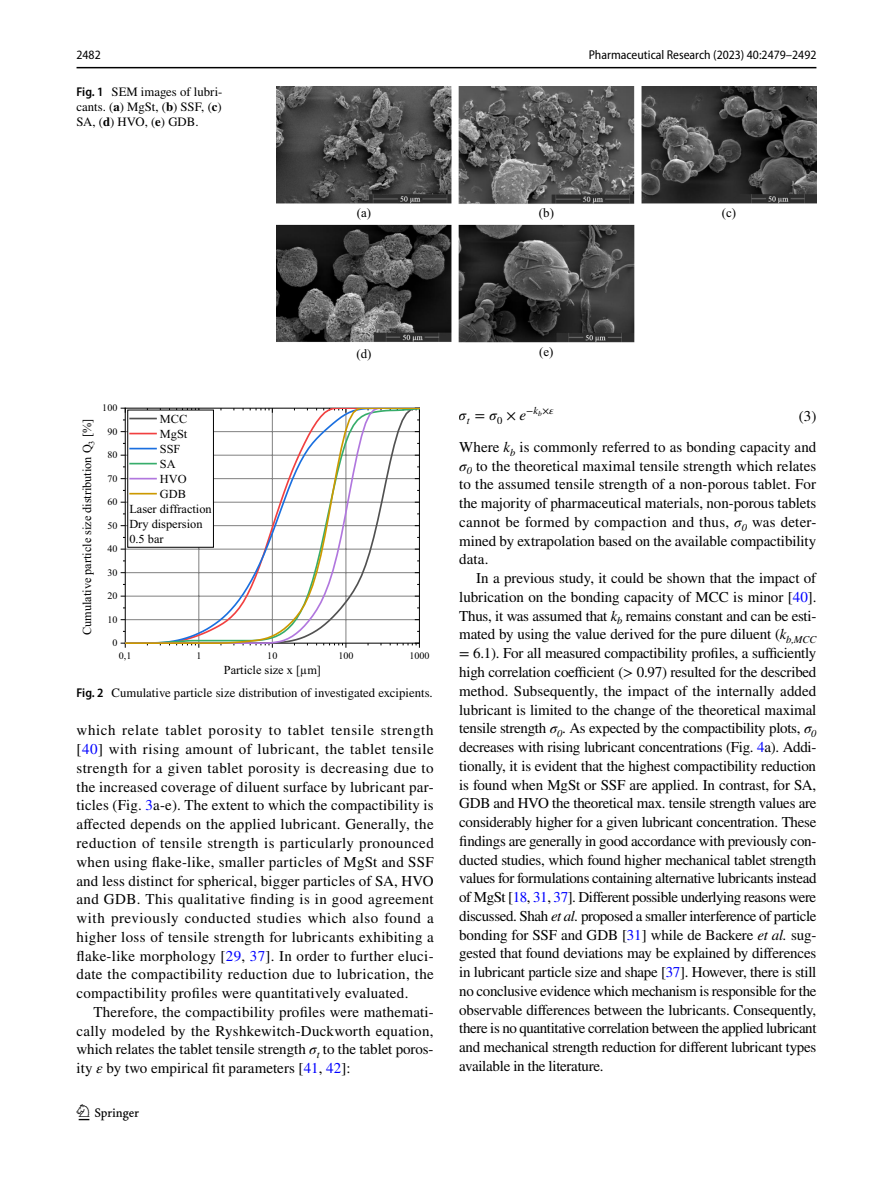
<style>
.page{position:relative;width:893px;height:1187px;background:#fff}
.page>*{position:absolute;margin:0;border:0;box-sizing:border-box;transform-origin:0 0}
.t1{font:22.5px "Springnew Regular 2";color:#000}
.t2{font:15px/18.8px "STIX";letter-spacing:-.005em;color:#000;text-align:justify}
.t3{font:15px "STIX Math Italic 3";color:#000}
.t4{font:12.9px "Times New Roman PSMT2";color:#000}
.t5{font:12.75px/15px "STIX";color:#000;text-align:justify}
.t6{font:semi-condensed 12.75px "Myriad Pro";color:#000}
.t7{font:12.3px "Times New Roman";color:#000}
.t8{font:10.5px "STIX General Italic 3";color:#000}
.t9{font:9.9px "Times New Roman";color:#000}
.s1{font-family:"Myriad Pro";font-weight:600;font-stretch:semi-condensed}
.s2{font-weight:700}
.s3{color:#00f}
.s4{font-style:italic}
.s5{font-family:"STIX Math Regular 3";font-size:15px}
.s6{font-family:"STIX Math Italic 3";font-size:15px}
.s7{font-family:"STIX General Regular 3"}
.s8{font-size:15px}
</style>
<div class="page">
<hr style="left:77px;top:67px;width:739px;height:1px;background:#000">
<img style="left:276px;top:87px;width:540px;height:256px">
<svg style="left:176px;top:643px;width:23px;height:4px"></svg>
<svg style="left:250px;top:643px;width:23px;height:4px"></svg>
<svg style="left:323px;top:643px;width:23px;height:4px"></svg>
<hr style="left:125px;top:407px;width:294px;height:1px;background:#000">
<svg style="left:121px;top:642px;width:5px;height:5px"></svg>
<svg style="left:121px;top:407px;width:5px;height:6px"></svg>
<hr style="left:419px;top:408px;width:1px;height:235px;background:#000">
<svg style="left:397px;top:643px;width:23px;height:4px"></svg>
<svg style="left:397px;top:407px;width:23px;height:3px"></svg>
<svg style="left:125px;top:408px;width:294px;height:235px"></svg>
<div style="left:127px;top:410px;width:87px;height:137px;background:#fff;border:1px solid #000"></div>
<hr style="left:129px;top:417px;width:28px;height:2px;background:#515151">
<hr style="left:129px;top:432px;width:28px;height:2px;background:#f14040">
<svg style="left:121px;top:443px;width:36px;height:12px"></svg>
<svg style="left:123px;top:463px;width:34px;height:4px"></svg>
<svg style="left:121px;top:478px;width:36px;height:1px"></svg>
<svg style="left:123px;top:490px;width:34px;height:4px"></svg>
<p class="t6" style="left:77px;top:48px;width:26px">2482</p>
<p class="t6" style="left:589px;top:48px;width:229px">Pharmaceutical Research (2023) 40:2479–2492</p>
<p class="t5" style="left:77px;top:85px;width:147px"><span class="s1">Fig. 1</span> SEM images of lubri&shy;cants. (<span class="s2">a</span>) MgSt, (<span class="s2">b</span>) SSF, (<span class="s2">c</span>)<br>SA, (<span class="s2">d</span>) HVO, (<span class="s2">e</span>) GDB.</p>
<p class="t4" style="left:357px;top:204px;width:16px">(a)</p>
<p class="t4" style="left:539px;top:204px;width:17px">(b)</p>
<p class="t4" style="left:722px;top:204px;width:16px">(c)</p>
<p class="t4" style="left:356px;top:345px;width:17px">(d)</p>
<p class="t4" style="left:539px;top:343px;width:16px">(e)</p>
<p class="t7" style="left:82px;top:635px;width:217px;rotate:-90deg">C mu evi talu elci t rap ezis noi tubi r tsid Q <sub>3</sub> [ % ]</p>
<p class="t9" style="left:102px;top:404px;width:17px">100</p>
<p class="t9" style="left:107px;top:427px;width:12px">90</p>
<p class="t9" style="left:107px;top:451px;width:12px">80</p>
<p class="t9" style="left:107px;top:474px;width:12px">70</p>
<p class="t9" style="left:107px;top:498px;width:12px">60</p>
<p class="t9" style="left:107px;top:521px;width:12px">50</p>
<p class="t9" style="left:107px;top:545px;width:12px">40</p>
<p class="t9" style="left:107px;top:568px;width:12px">30</p>
<p class="t9" style="left:107px;top:592px;width:12px">20</p>
<p class="t9" style="left:107px;top:615px;width:12px">10</p>
<p class="t9" style="left:112px;top:639px;width:7px">0</p>
<p class="t7" style="left:160px;top:414px;width:29px">MCC</p>
<p class="t7" style="left:160px;top:429px;width:29px">MgSt</p>
<p class="t7" style="left:160px;top:444px;width:22px">SSF</p>
<p class="t7" style="left:160px;top:459px;width:17px">SA</p>
<p class="t7" style="left:160px;top:474px;width:28px">HVO</p>
<p class="t7" style="left:160px;top:489px;width:28px">GDB</p>
<p class="t7" style="left:129px;top:504px;width:84px">Laser diffraction</p>
<p class="t7" style="left:129px;top:519px;width:75px">Dry dispersion</p>
<p class="t7" style="left:129px;top:534px;width:36px">0.5 bar</p>
<p class="t9" style="left:119px;top:651px;width:14px">0,1</p>
<p class="t9" style="left:196px;top:651px;width:7px">1</p>
<p class="t9" style="left:267px;top:651px;width:12px">10</p>
<p class="t9" style="left:338px;top:651px;width:17px">100</p>
<p class="t9" style="left:409px;top:651px;width:22px">1000</p>
<p class="t7" style="left:224px;top:665px;width:99px">Particle size x [µm]</p>
<p class="t5" style="left:77px;top:685px;width:358px"><span class="s1">Fig. 2</span> Cumulative particle size distribution of investigated excipients.</p>
<p class="t2" style="left:77px;top:722px;width:359px">which relate tablet porosity to tablet tensile strength [<span class="s3">40</span>] with rising amount of lubricant, the tablet tensile strength for a given tablet porosity is decreasing due to the increased coverage of diluent surface by lubricant par&shy;ticles (Fig. <span class="s3">3</span>a-e). The extent to which the compactibility is affected depends on the applied lubricant. Generally, the reduction of tensile strength is particularly pronounced when using flake-like, smaller particles of MgSt and SSF and less distinct for spherical, bigger particles of SA, HVO and GDB. This qualitative finding is in good agreement with previously conducted studies which also found a higher loss of tensile strength for lubricants exhibiting a flake-like morphology [<span class="s3">29</span>, <span class="s3">37</span>]. In order to further eluci&shy;date the compactibility reduction due to lubrication, the compactibility profiles were quantitatively evaluated.</p>
<p class="t2" style="left:77px;top:1003px;width:359px;text-indent:17px">Therefore, the compactibility profiles were mathemati&shy;cally modeled by the Ryshkewitch-Duckworth equation, which relates the tablet tensile strength <span class="s4">σ</span><sub>t</sub> to the tablet poros&shy;ity <span class="s4">ε</span> by two empirical fit parameters [<span class="s3">41</span>, <span class="s3">42</span>]:</p>
<h1 class="t1" style="left:79px;top:1104px;width:62px">1 3</h1>
<p class="t8" style="left:467px;top:411px;width:89px">t <span class="s5">=</span> <span class="s6">𝜎</span><span class="s7">0</span> <span class="s5">×</span> <span class="s8">e</span><sup>−</sup>k<sup>b</sup><sup>×</sup><sup>𝜀</sup></p>
<p class="t3" style="left:459px;top:406px;width:10px">𝜎</p>
<p class="t2" style="left:799px;top:407px;width:19px">(3)</p>
<p class="t2" style="left:459px;top:438px;width:359px">Where <span class="s4">k</span><sub>b</sub> is commonly referred to as bonding capacity and <span class="s4">σ</span><sub>0</sub> to the theoretical maximal tensile strength which relates to the assumed tensile strength of a non-porous tablet. For the majority of pharmaceutical materials, non-porous tablets cannot be formed by compaction and thus, <span class="s4">σ</span><sub>0</sub> was deter&shy;mined by extrapolation based on the available compactibility data.</p>
<p class="t2" style="left:459px;top:569px;width:359px;text-indent:17px">In a previous study, it could be shown that the impact of lubrication on the bonding capacity of MCC is minor [<span class="s3">40</span>].<br>Thus, it was assumed that <span class="s4">k</span><sub>b</sub> remains constant and can be esti&shy;mated by using the value derived for the pure diluent (<span class="s4">k</span><sub>b,MCC </sub>= 6.1). For all measured compactibility profiles, a sufficiently high correlation coefficient (&gt; 0.97) resulted for the described method. Subsequently, the impact of the internally added lubricant is limited to the change of the theoretical maximal tensile strength <span class="s4">σ</span><sub>0</sub>. As expected by the compactibility plots, <span class="s4">σ</span><sub>0 </sub>decreases with rising lubricant concentrations (Fig. <span class="s3">4</span>a). Addi&shy;tionally, it is evident that the highest compactibility reduction is found when MgSt or SSF are applied. In contrast, for SA, GDB and HVO the theoretical max. tensile strength values are considerably higher for a given lubricant concentration. These findings are generally in good accordance with previously con&shy;ducted studies, which found higher mechanical tablet strength values for formulations containing alternative lubricants instead of MgSt [<span class="s3">18</span>, <span class="s3">31</span>, <span class="s3">37</span>]. Different possible underlying reasons were discussed. Shah <span class="s4">et al.</span> proposed a smaller interference of particle bonding for SSF and GDB [<span class="s3">31</span>] while de Backere <span class="s4">et al.</span> sug&shy;gested that found deviations may be explained by differences in lubricant particle size and shape [<span class="s3">37</span>]. However, there is still no conclusive evidence which mechanism is responsible for the observable differences between the lubricants. Consequently, there is no quantitative correlation between the applied lubricant and mechanical strength reduction for different lubricant types available in the literature.</p>
</div>
